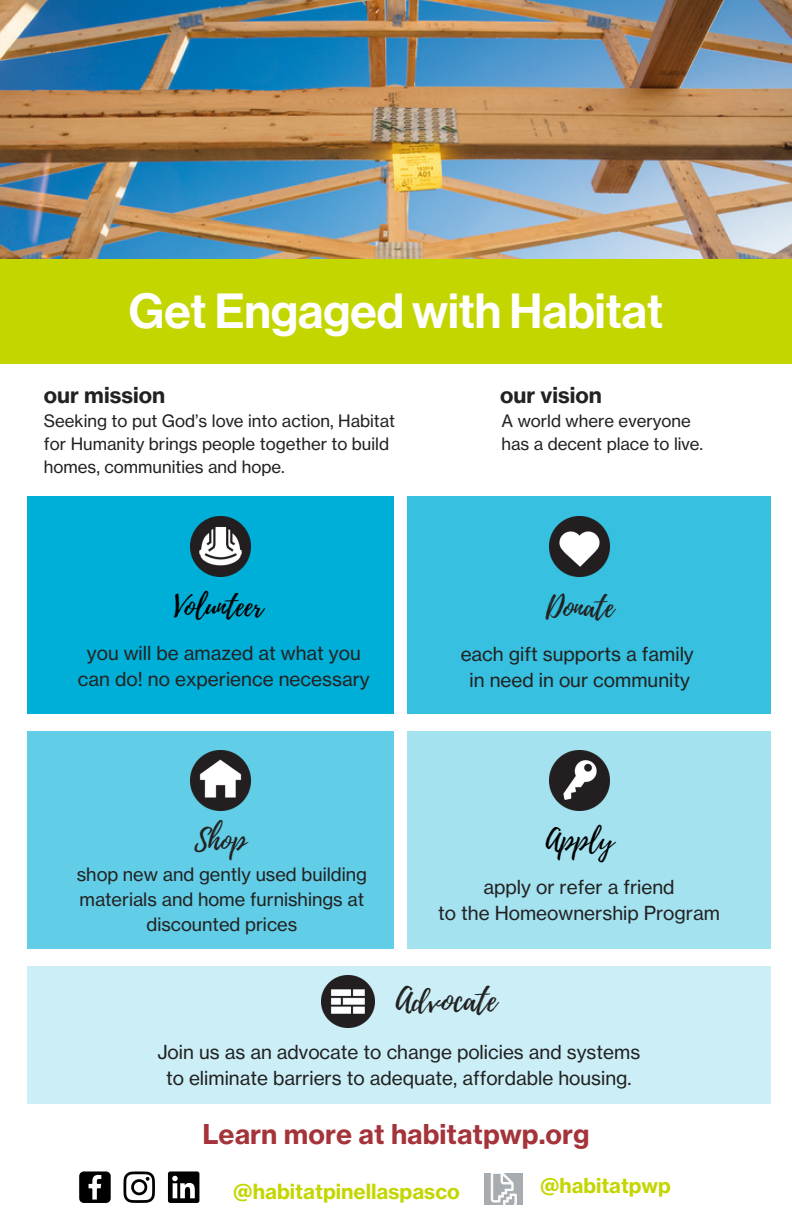
<style>
.page{position:relative;width:792px;height:1224px;background:#fff}
.page>*{position:absolute;margin:0;border:0;box-sizing:border-box;transform-origin:0 0}
.t1{font:48.4px "N Haas Grotesk DS Pro 65 Md";color:#fff}
.t2{font:31.4px "Playlist Script";color:#222}
.t3{font:28.6px "Playlist Script";color:#000}
.t4{font:28.6px "Playlist Script";color:#222}
.t5{font:26.8px "N Haas Grotesk TX Pro 75 Bd";color:#a4343a}
.t6{font:21.6px "N Haas Grotesk TX Pro 75 Bd";color:#222}
.t7{font:20.6px "N Haas Grotesk TX Pro 75 Bd";color:#c4d600}
.t8{font:20.4px "N Haas Grotesk TX Pro 75 Bd";color:#c4d600}
.t9{font:19px/26.2px "N Haas Grotesk TX Pro 55 Rg";color:#222;text-align:center}
.t10{font:18.2px/25px "N Haas Grotesk TX Pro 55 Rg";color:#222;text-align:center}
.t11{font:16.8px/23.2px "N Haas Grotesk TX Pro 55 Rg";color:#222}
</style>
<div class="page">
<div style="left:27px;top:496px;width:366px;height:217px;background:#00afd7"></div>
<div style="left:27px;top:732px;width:366px;height:217px;background:#62cde6"></div>
<div style="left:0;top:257px;width:792px;height:107px;background:#c4d600"></div>
<div style="left:407px;top:732px;width:363px;height:217px;background:#a4e2f0"></div>
<img style="left:550px;top:751px;width:60px;height:60px">
<div style="left:407px;top:496px;width:363px;height:217px;background:#37c0df"></div>
<img style="left:549px;top:517px;width:60px;height:60px">
<img style="left:191px;top:517px;width:60px;height:60px">
<img style="left:191px;top:751px;width:60px;height:60px">
<div style="left:27px;top:966px;width:743px;height:138px;background:#cceff7"></div>
<img style="left:322px;top:975px;width:52px;height:53px">
<svg style="left:484px;top:1173px;width:39px;height:31px"></svg>
<svg style="left:491px;top:1173px;width:26px;height:31px"></svg>
<svg style="left:79px;top:1171px;width:32px;height:32px"></svg>
<svg style="left:123px;top:1171px;width:32px;height:32px"></svg>
<div style="left:168px;top:1171px;width:31px;height:32px;background:#000;border-radius:2px"></div>
<svg style="left:172px;top:1176px;width:23px;height:22px"></svg>
<img style="left:0;top:0;width:792px;height:258px">
<h1 class="t1" style="left:129px;top:283px;width:536px">Get Engaged with Habitat</h1>
<p class="t6" style="left:44px;top:381px;width:123px">our mission</p>
<p class="t6" style="left:500px;top:381px;width:103px">our vision</p>
<p class="t11" style="left:501px;top:409px;width:203px">A world where everyone has a decent place to live.</p>
<p class="t11" style="left:44px;top:409px;width:353px">Seeking to put God’s love into action, Habitat for Humanity brings people together to build homes, communities and hope.</p>
<h3 class="t3" style="left:174px;top:586px;width:90px">Volunteer</h3>
<h3 class="t4" style="left:546px;top:587px;width:70px">Donate</h3>
<p class="t9" style="left:78px;top:640px;width:293px">you will be amazed at what you can do! no experience necessary</p>
<p class="t9" style="left:461px;top:641px;width:235px">each gift supports a family in need in our community</p>
<h3 class="t4" style="left:194px;top:819px;width:54px">Shop</h3>
<h3 class="t3" style="left:546px;top:819px;width:70px">Apply</h3>
<p class="t9" style="left:438px;top:874px;width:283px">apply or refer a friend<br>to the Homeownership Program</p>
<p class="t10" style="left:77px;top:862px;width:292px">shop new and gently used building materials and home furnishings at discounted prices</p>
<h2 class="t2" style="left:396px;top:978px;width:103px">Advocate</h2>
<p class="t9" style="left:157px;top:1039px;width:484px">Join us as an advocate to change policies and systems to eliminate barriers to adequate, affordable housing.</p>
<h3 class="t5" style="left:202px;top:1117px;width:389px">Learn more at habitatpwp.org</h3>
<p class="t7" style="left:233px;top:1178px;width:228px">@habitatpinellaspasco</p>
<p class="t8" style="left:540px;top:1172px;width:132px">@habitatpwp</p>
</div>
